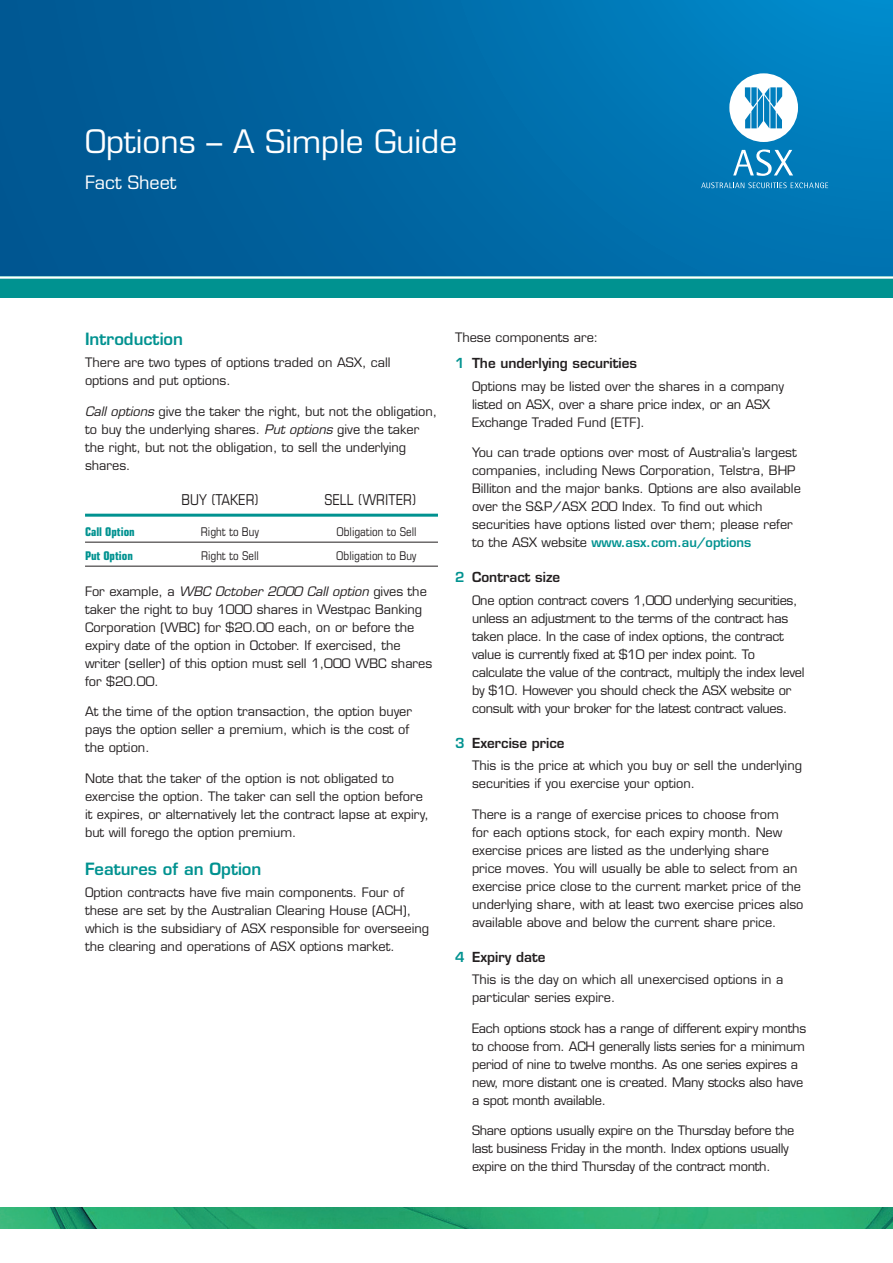
<style>
.page{position:relative;width:893px;height:1263px;background:#fff}
.page>*{position:absolute;margin:0;border:0;box-sizing:border-box;transform-origin:0 0}
.Main_Head{font:31.5px "Eurostile LT";color:#fff}
.Main_Sub{font:18px "Eurostile LT";color:#fff}
.t1{font:600 16.5px "Eurostile LT";color:#009290}
.table_head{font:condensed 15px "Eurostile LT";color:#231f20}
.sub_sub{font:600 13.5px "Eurostile LT";color:#231f20}
.Body{font:12.75px/18px "Eurostile LT";color:#231f20}
.Body-2{font:12.75px/18px "Eurostile LT";letter-spacing:-.02em;color:#231f20}
.t2{font:condensed 12px "Eurostile LT";color:#231f20}
.t3{font:700 condensed 12px "Eurostile LT";color:#009290}
.s1{font-style:italic}
.s2{color:#009290}
.s3{font-weight:600;color:#009290}
</style>
<div class="page">
<div style="left:0;top:0;width:893px;height:285px;background:linear-gradient(to right,#00548f,#0081c0)"></div>
<div style="left:0;top:276px;width:893px;height:22px;background:#009290"></div>
<hr style="left:0;top:276px;width:893px;height:3px;background:#fff">
<img style="left:0;top:1208px;width:893px;height:21px">
<hr style="left:85px;top:514px;width:353px;height:3px;background:#009290">
<hr style="left:85px;top:542px;width:353px;height:1px;background:#231f20">
<hr style="left:85px;top:566px;width:353px;height:1px;background:#231f20">
<svg style="left:729px;top:73px;width:69px;height:69px"></svg>
<svg style="left:733px;top:149px;width:60px;height:27px"></svg>
<svg style="left:701px;top:182px;width:127px;height:6px"></svg>
<p class="Main_Head" style="left:85px;top:122px;width:374px">Options – A Simple Guide</p>
<p class="Main_Sub" style="left:85px;top:171px;width:93px">Fact Sheet</p>
<p class="t1" style="left:85px;top:328px;width:99px">Introduction</p>
<p class="Body" style="left:85px;top:354px;width:307px">There are two types of options traded on ASX, call options and put options.</p>
<p class="Body" style="left:85px;top:402px;width:354px"><span class="s1">Call options</span> give the taker the right, but not the obligation, to buy the underlying shares. <span class="s1">Put options</span> give the taker the right, but not the obligation, to sell the underlying shares.</p>
<p class="table_head" style="left:182px;top:491px;width:79px">BUY (TAKER)</p>
<p class="table_head" style="left:324px;top:491px;width:94px">SELL (WRITER)</p>
<p class="t3" style="left:85px;top:524px;width:51px">Call Option</p>
<p class="t2" style="left:201px;top:524px;width:60px">Right to Buy</p>
<p class="t2" style="left:337px;top:524px;width:82px">Obligation to Sell</p>
<p class="t3" style="left:85px;top:548px;width:49px">Put Option</p>
<p class="t2" style="left:201px;top:548px;width:60px">Right to Sell</p>
<p class="t2" style="left:336px;top:548px;width:82px">Obligation to Buy</p>
<p class="Body" style="left:85px;top:582px;width:349px">For example, a <span class="s1">WBC October 2000 Call option</span> gives the taker the right to buy 1000 shares in Westpac Banking Corporation (WBC) for $20.00 each, on or before the expiry date of the option in October. If exercised, the writer (seller) of this option must sell 1,000 WBC shares for $20.00.</p>
<p class="Body" style="left:85px;top:703px;width:329px">At the time of the option transaction, the option buyer pays the option seller a premium, which is the cost of the option.</p>
<p class="Body" style="left:85px;top:769px;width:345px">Note that the taker of the option is not obligated to exercise the option. The taker can sell the option before it expires, or alternatively let the contract lapse at expiry, but will forego the option premium.</p>
<p class="t1" style="left:85px;top:859px;width:178px">Features of an Option</p>
<p class="Body" style="left:85px;top:884px;width:346px">Option contracts have five main components. Four of these are set by the Australian Clearing House (ACH), which is the subsidiary of ASX responsible for overseeing the clearing and operations of ASX options market.</p>
<p class="Body" style="left:455px;top:328px;width:145px">These components are:</p>
<p class="sub_sub" style="left:455px;top:355px;width:183px"><span class="s2">1</span> The underlying securities</p>
<p class="Body" style="left:472px;top:377px;width:314px">Options may be listed over the shares in a company listed on ASX, over a share price index, or an ASX<br>Exchange Traded Fund (ETF).</p>
<p class="Body" style="left:472px;top:444px;width:330px">You can trade options over most of Australia’s largest companies, including News Corporation, Telstra, BHP Billiton and the major banks. Options are also available over the S&amp;P/ASX 200 Index. To find out which securities have options listed over them; please refer to the ASX website <span class="s3">www.asx.com.au/options</span></p>
<p class="sub_sub" style="left:455px;top:569px;width:107px"><span class="s2">2</span> Contract size</p>
<p class="Body-2" style="left:472px;top:591px;width:334px">One option contract covers 1,000 underlying securities, unless an adjustment to the terms of the contract has taken place. In the case of index options, the contract value is currently fixed at $10 per index point. To calculate the value of the contract, multiply the index level by $10. However you should check the ASX website or consult with your broker for the latest contract values.</p>
<p class="sub_sub" style="left:455px;top:734px;width:111px"><span class="s2">3</span> Exercise price</p>
<p class="Body" style="left:472px;top:756px;width:331px">This is the price at which you buy or sell the underlying securities if you exercise your option.</p>
<p class="Body" style="left:472px;top:805px;width:333px">There is a range of exercise prices to choose from<br>for each options stock, for each expiry month. New exercise prices are listed as the underlying share<br>price moves. You will usually be able to select from an exercise price close to the current market price of the underlying share, with at least two exercise prices also available above and below the current share price.</p>
<p class="sub_sub" style="left:455px;top:948px;width:92px"><span class="s2">4</span> Expiry date</p>
<p class="Body" style="left:472px;top:970px;width:313px">This is the day on which all unexercised options in a particular series expire.</p>
<p class="Body-2" style="left:472px;top:1019px;width:336px">Each options stock has a range of different expiry months to choose from. ACH generally lists series for a minimum period of nine to twelve months. As one series expires a new, more distant one is created. Many stocks also have a spot month available.</p>
<p class="Body-2" style="left:472px;top:1122px;width:324px">Share options usually expire on the Thursday before the last business Friday in the month. Index options usually expire on the third Thursday of the contract month.</p>
</div>
